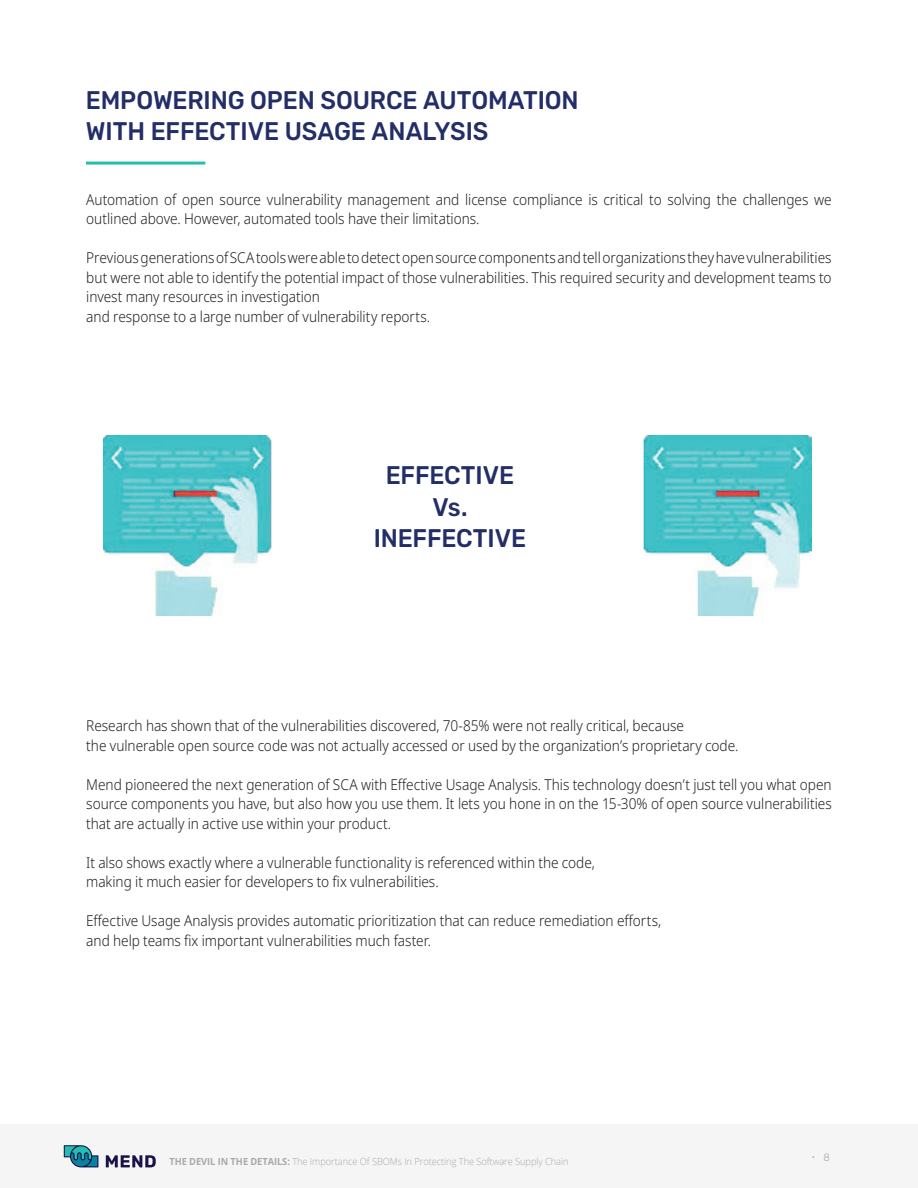
<style>
.page{position:relative;width:918px;height:1188px;background:#fff}
.page>*{position:absolute;margin:0;border:0;box-sizing:border-box;transform-origin:0 0}
.t1{font:500 25.5px/31.5px "Rubik";letter-spacing:-.005em;color:#232e68;scale:.95 1}
.t2{font:300 15px/19.5px "Noto Sans";letter-spacing:-.005em;color:#231f20;scale:.91 1}
.t3{font:300 10.5px "Open Sans";color:#a8a9ad}
.t4{font:300 9.75px "Open Sans";letter-spacing:-.005em;color:#a8a9ad;scale:.95 1}
.s1{font-weight:700}
.s2{font-family:"Rubik"}
</style>
<div class="page">
<div style="left:0;top:1124px;width:918px;height:64px;background:#f6f5f5"></div>
<svg style="left:64px;top:1145px;width:34px;height:22px"></svg>
<svg style="left:106px;top:1155px;width:50px;height:12px"></svg>
<hr style="left:86px;top:162px;width:119px;height:3px;background:#27bcb3">
<img style="left:104px;top:436px;width:708px;height:180px">
<h1 class="t1" style="left:86px;top:87px;width:520px">EMPOWERING OPEN SOURCE AUTOMATION<br>WITH EFFECTIVE USAGE ANALYSIS</h1>
<p class="t2" style="left:86px;top:191px;width:821px">Automation of open source vulnerability management and license compliance is critical to solving the challenges we outlined above. However, automated tools have their limitations.</p>
<p class="t2" style="left:86px;top:250px;width:820px">Previous generations of SCA tools were able to detect open source components and tell organizations they have vulnerabilities but were not able to identify the potential impact of those vulnerabilities. This required security and development teams to invest many resources in investigation<br>and response to a large number of vulnerability reports.</p>
<h1 class="t1" style="left:374px;top:462px;width:162px;text-align:center">EFFECTIVE<br>Vs.<br>INEFFECTIVE</h1>
<p class="t2" style="left:86px;top:718px;width:718px">Research has shown that of the vulnerabilities discovered, 70-85% were not really critical, because<br>the vulnerable open source code was not actually accessed or used by the organization’s proprietary code.</p>
<p class="t2" style="left:86px;top:775px;width:821px;text-align:justify">Mend pioneered the next generation of SCA with Effective Usage Analysis. This technology doesn’t just tell you what open source components you have, but also how you use them. It lets you hone in on the 15-30% of open source vulnerabilities that are actually in active use within your product.</p>
<p class="t2" style="left:86px;top:853px;width:560px">It also shows exactly where a vulnerable functionality is referenced within the code, making it much easier for developers to fix vulnerabilities.</p>
<p class="t2" style="left:86px;top:911px;width:633px">Effective Usage Analysis provides automatic prioritization that can reduce remediation efforts, and help teams fix important vulnerabilities much faster.</p>
<p class="t4" style="left:169px;top:1157px;width:422px"><span class="s1">THE DEVIL IN THE DETAILS:</span> The Importance Of SBOMs In Protecting The Software Supply Chain</p>
<p class="t3" style="left:811px;top:1151px;width:20px">• <span class="s2">8</span></p>
</div>
